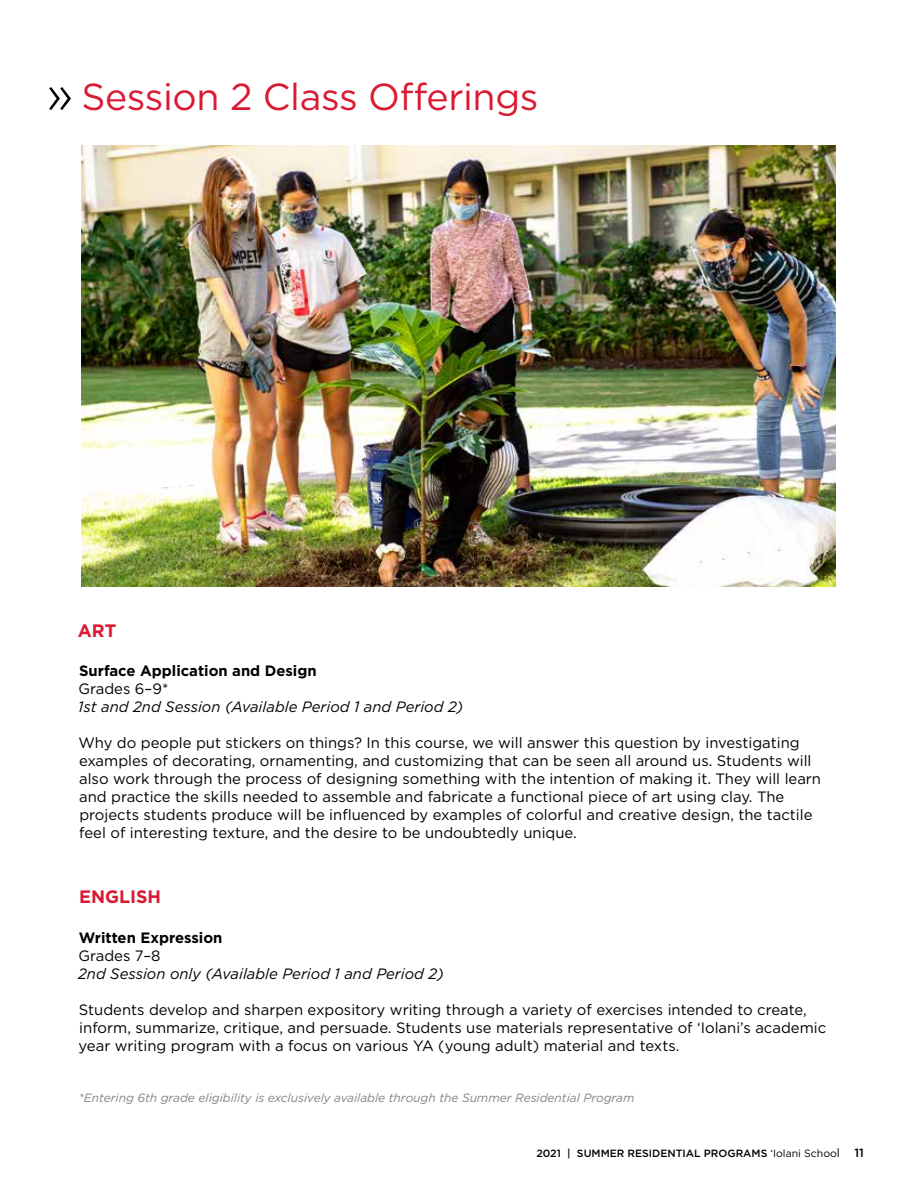
<style>
.page{position:relative;width:918px;height:1188px;background:#fff}
.page>*{position:absolute;margin:0;border:0;box-sizing:border-box;transform-origin:0 0}
.t1{font:37.5px "Gotham";letter-spacing:-.01em;color:#da1a32}
.t2{font:700 18px "Gotham";color:#da1a32}
.t3{font:15px/18px "Gotham";color:#000}
.t4{font:italic 15px "Gotham";color:#000}
.t5{font:700 15px "Gotham";color:#000}
.t6{font:italic 12px "Gotham";letter-spacing:-.005em;color:#808285}
.t7{font:500 10.5px "Gotham";color:#000}
.s1{font-weight:300;font-size:54px;color:#000}
.s2{font-weight:400}
.s3{font-weight:400;font-size:12px}
.s4{font-size:12px}
</style>
<div class="page">
<img style="left:81px;top:146px;width:755px;height:440px">
<h1 class="t1" style="left:46px;top:73px;width:494px"><span class="s1">»</span> Session 2 Class Offerings</h1>
<p class="t2" style="left:78px;top:618px;width:40px">ART</p>
<p class="t5" style="left:79px;top:661px;width:239px">Surface Application and Design</p>
<p class="t3" style="left:79px;top:680px;width:91px">Grades 6–9*</p>
<p class="t4" style="left:78px;top:697px;width:387px">1st and 2nd Session (Available Period 1 and Period 2)</p>
<p class="t3" style="left:78px;top:734px;width:744px">Why do people put stickers on things? In this course, we will answer this question by investigating examples of decorating, ornamenting, and customizing that can be seen all around us. Students will also work through the process of designing something with the intention of making it. They will learn and practice the skills needed to assemble and fabricate a functional piece of art using clay. The projects students produce will be influenced by examples of colorful and creative design, the tactile feel of interesting texture, and the desire to be undoubtedly unique.</p>
<p class="t2" style="left:79px;top:885px;width:83px">ENGLISH</p>
<p class="t5" style="left:79px;top:927px;width:145px">Written Expression</p>
<p class="t3" style="left:79px;top:946px;width:83px">Grades 7–8</p>
<p class="t4" style="left:78px;top:964px;width:367px">2nd Session only (Available Period 1 and Period 2)</p>
<p class="t3" style="left:79px;top:1000px;width:749px">Students develop and sharpen expository writing through a variety of exercises intended to create, inform, summarize, critique, and persuade. Students use materials representative of ‘Iolani’s academic year writing program with a focus on various YA (young adult) material and texts.</p>
<p class="t6" style="left:79px;top:1090px;width:557px">*Entering 6th grade eligibility is exclusively available through the Summer Residential Program</p>
<p class="t7" style="left:536px;top:1147px;width:329px">2021 | SUMMER RESIDENTIAL PROGRAMS <span class="s2">‘Iolani Schoo</span><span class="s3">l</span> <span class="s4">11</span></p>
</div>
